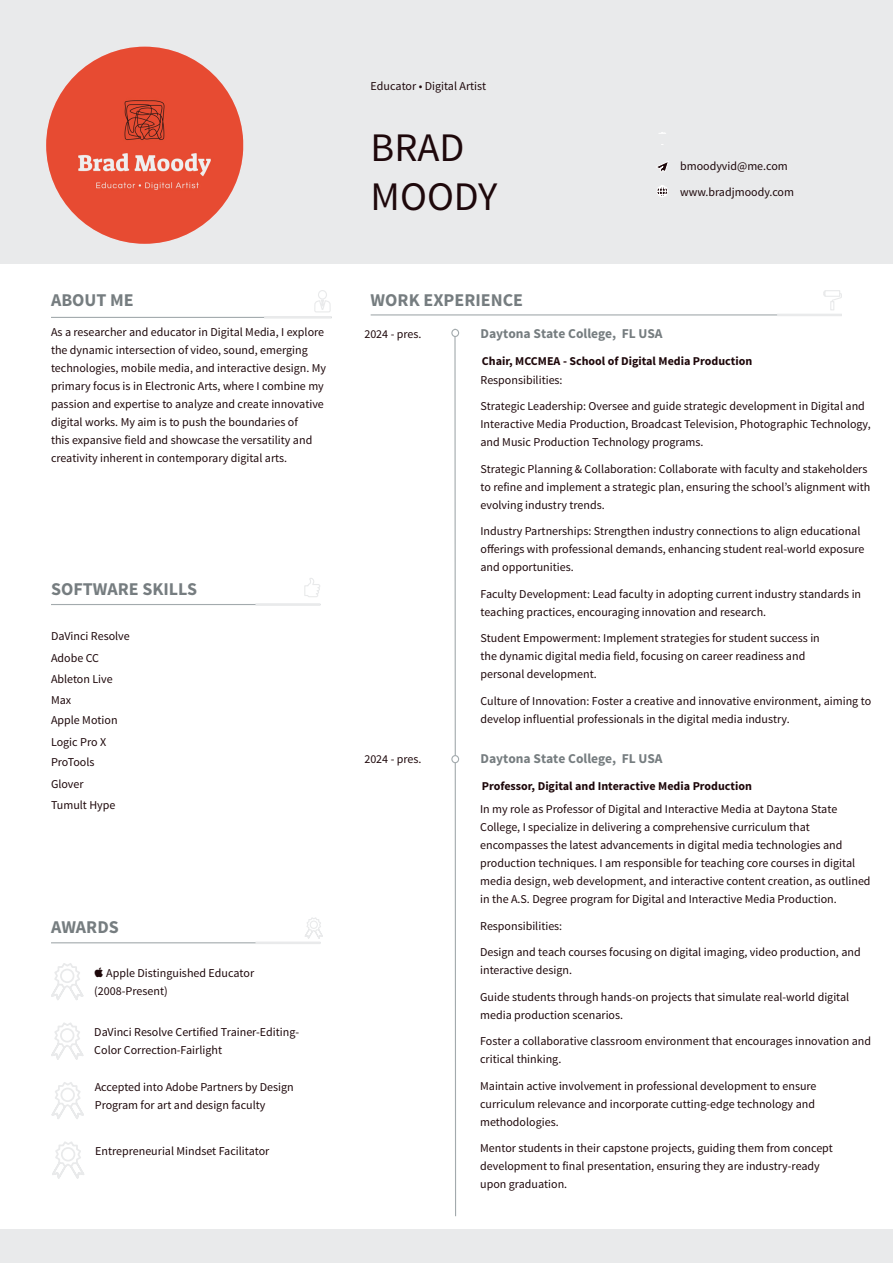
<style>
.page{position:relative;width:893px;height:1263px;background:#fff}
.page>*{position:absolute;margin:0;border:0;box-sizing:border-box;transform-origin:0 0}
._27_Title_gray_Source_Sans_Pro{font:40.5px/49.5px "Source Sans Pro";color:#1e080b}
._12_Title_gray_Source_Sans_Pro{font:700 18px "Source Sans Pro";color:#767d80}
._9_Small_Title_gray_Source_Sans_Pro{font:700 13.5px "Source Sans Pro";color:#767d80}
._8_Content_gray_Source_Sans_Pro{font:12px/18px "Source Sans Pro";color:#1e080b}
._8_Content_gray_Source_Sans_Pro-2{font:700 12px "Source Sans Pro";color:#1e080b}
</style>
<div class="page">
<div style="left:0;top:0;width:893px;height:264px;background:#e9eaeb"></div>
<div style="left:0;top:1229px;width:893px;height:34px;background:#e9eaeb"></div>
<img style="left:46px;top:47px;width:197px;height:197px;border-radius:97px">
<hr style="left:371px;top:314px;width:471px;height:1px;background:#a3aaad">
<svg style="left:454px;top:328px;width:3px;height:889px"></svg>
<div style="left:452px;top:329px;width:7px;height:7px;background:#fff;border-radius:50%"></div>
<div style="left:451px;top:329px;width:8px;height:8px;border:1px solid #a3aaad;border-radius:50%"></div>
<div style="left:452px;top:756px;width:7px;height:7px;background:#fff;border-radius:50%"></div>
<div style="left:451px;top:755px;width:8px;height:8px;border:1px solid #a3aaad;border-radius:50%"></div>
<hr style="left:777px;top:314px;width:65px;height:2px;background:#e9eaeb">
<svg style="left:656px;top:161px;width:13px;height:36px"></svg>
<hr style="left:51px;top:942px;width:269px;height:1px;background:#a3aaad">
<hr style="left:255px;top:941px;width:65px;height:3px;background:#e9eaeb">
<svg style="left:51px;top:963px;width:33px;height:37px"></svg>
<svg style="left:51px;top:1022px;width:33px;height:38px"></svg>
<svg style="left:51px;top:1082px;width:33px;height:37px"></svg>
<svg style="left:305px;top:917px;width:18px;height:22px"></svg>
<svg style="left:52px;top:1141px;width:32px;height:38px"></svg>
<hr style="left:51px;top:317px;width:281px;height:1px;background:#a3aaad">
<hr style="left:264px;top:316px;width:68px;height:3px;background:#e9eaeb">
<svg style="left:314px;top:290px;width:17px;height:23px"></svg>
<hr style="left:51px;top:604px;width:269px;height:1px;background:#a3aaad">
<hr style="left:255px;top:603px;width:65px;height:3px;background:#e9eaeb">
<svg style="left:304px;top:578px;width:16px;height:19px"></svg>
<svg style="left:823px;top:290px;width:19px;height:20px"></svg>
<p class="_12_Title_gray_Source_Sans_Pro" style="left:51px;top:288px;width:84px">ABOUT ME</p>
<p class="_8_Content_gray_Source_Sans_Pro" style="left:51px;top:323px;width:277px">As a researcher and educator in Digital Media, I explore the dynamic intersection of video, sound, emerging technologies, mobile media, and interactive design. My primary focus is in Electronic Arts, where I combine my passion and expertise to analyze and create innovative digital works. My aim is to push the boundaries of<br>this expansive field and showcase the versatility and creativity inherent in contemporary digital arts.</p>
<p class="_12_Title_gray_Source_Sans_Pro" style="left:51px;top:578px;width:148px">SOFTWARE SKILLS</p>
<p class="_8_Content_gray_Source_Sans_Pro" style="left:51px;top:627px;width:80px">DaVinci Resolve</p>
<p class="_8_Content_gray_Source_Sans_Pro" style="left:51px;top:649px;width:50px">Adobe CC</p>
<p class="_8_Content_gray_Source_Sans_Pro" style="left:51px;top:670px;width:63px">Ableton Live</p>
<p class="_8_Content_gray_Source_Sans_Pro" style="left:51px;top:691px;width:22px">Max</p>
<p class="_8_Content_gray_Source_Sans_Pro" style="left:51px;top:712px;width:68px">Apple Motion</p>
<p class="_8_Content_gray_Source_Sans_Pro" style="left:51px;top:734px;width:57px">Logic Pro X</p>
<p class="_8_Content_gray_Source_Sans_Pro" style="left:51px;top:753px;width:45px">ProTools</p>
<p class="_8_Content_gray_Source_Sans_Pro" style="left:51px;top:775px;width:34px">Glover</p>
<p class="_8_Content_gray_Source_Sans_Pro" style="left:51px;top:796px;width:66px">Tumult Hype</p>
<p class="_12_Title_gray_Source_Sans_Pro" style="left:51px;top:916px;width:69px">AWARDS</p>
<p class="_8_Content_gray_Source_Sans_Pro" style="left:94px;top:964px;width:161px;text-indent:12px">Apple Distinguished Educator (2008-Present)</p>
<p class="_8_Content_gray_Source_Sans_Pro" style="left:94px;top:1023px;width:206px">DaVinci Resolve Certified Trainer-Editing-<br>Color Correction-Fairlight</p>
<p class="_8_Content_gray_Source_Sans_Pro" style="left:95px;top:1078px;width:200px">Accepted into Adobe Partners by Design<br>Program for art and design faculty</p>
<p class="_8_Content_gray_Source_Sans_Pro" style="left:95px;top:1142px;width:176px">Entrepreneurial Mindset Facilitator</p>
<p class="_8_Content_gray_Source_Sans_Pro" style="left:371px;top:77px;width:117px">Educator • Digital Artist</p>
<p class="_27_Title_gray_Source_Sans_Pro" style="left:371px;top:123px;width:128px">BRAD<br>MOODY</p>
<p class="_8_Content_gray_Source_Sans_Pro" style="left:680px;top:157px;width:109px">bmoodyvid@me.com</p>
<p class="_8_Content_gray_Source_Sans_Pro" style="left:680px;top:183px;width:115px">www.bradjmoody.com</p>
<p class="_12_Title_gray_Source_Sans_Pro" style="left:371px;top:288px;width:154px">WORK EXPERIENCE</p>
<p class="_8_Content_gray_Source_Sans_Pro" style="left:364px;top:325px;width:59px">2024 - pres.</p>
<p class="_9_Small_Title_gray_Source_Sans_Pro" style="left:480px;top:324px;width:184px">Daytona State College, FL USA</p>
<p class="_8_Content_gray_Source_Sans_Pro-2" style="left:482px;top:353px;width:272px">Chair, MCCMEA - School of Digital Media Production</p>
<p class="_8_Content_gray_Source_Sans_Pro" style="left:364px;top:750px;width:59px">2024 - pres.</p>
<p class="_8_Content_gray_Source_Sans_Pro" style="left:480px;top:371px;width:84px">Responsibilities:</p>
<p class="_8_Content_gray_Source_Sans_Pro" style="left:480px;top:397px;width:392px">Strategic Leadership: Oversee and guide strategic development in Digital and<br>Interactive Media Production, Broadcast Television, Photographic Technology, and Music Production Technology programs.</p>
<p class="_8_Content_gray_Source_Sans_Pro" style="left:480px;top:460px;width:391px">Strategic Planning &amp; Collaboration: Collaborate with faculty and stakeholders to refine and implement a strategic plan, ensuring the school’s alignment with evolving industry trends.</p>
<p class="_8_Content_gray_Source_Sans_Pro" style="left:480px;top:522px;width:386px">Industry Partnerships: Strengthen industry connections to align educational offerings with professional demands, enhancing student real-world exposure and opportunities.</p>
<p class="_8_Content_gray_Source_Sans_Pro" style="left:480px;top:585px;width:382px">Faculty Development: Lead faculty in adopting current industry standards in teaching practices, encouraging innovation and research.</p>
<p class="_8_Content_gray_Source_Sans_Pro" style="left:480px;top:629px;width:341px">Student Empowerment: Implement strategies for student success in the dynamic digital media field, focusing on career readiness and personal development.</p>
<p class="_8_Content_gray_Source_Sans_Pro" style="left:480px;top:692px;width:392px">Culture of Innovation: Foster a creative and innovative environment, aiming to develop influential professionals in the digital media industry.</p>
<p class="_9_Small_Title_gray_Source_Sans_Pro" style="left:480px;top:750px;width:184px">Daytona State College, FL USA</p>
<p class="_8_Content_gray_Source_Sans_Pro-2" style="left:482px;top:778px;width:272px">Professor, Digital and Interactive Media Production</p>
<p class="_8_Content_gray_Source_Sans_Pro" style="left:480px;top:801px;width:392px">In my role as Professor of Digital and Interactive Media at Daytona State College, I specialize in delivering a comprehensive curriculum that encompasses the latest advancements in digital media technologies and production techniques. I am responsible for teaching core courses in digital media design, web development, and interactive content creation, as outlined in the A.S. Degree program for Digital and Interactive Media Production.</p>
<p class="_8_Content_gray_Source_Sans_Pro" style="left:480px;top:917px;width:84px">Responsibilities:</p>
<p class="_8_Content_gray_Source_Sans_Pro" style="left:480px;top:944px;width:382px">Design and teach courses focusing on digital imaging, video production, and interactive design.</p>
<p class="_8_Content_gray_Source_Sans_Pro" style="left:480px;top:988px;width:371px">Guide students through hands-on projects that simulate real-world digital media production scenarios.</p>
<p class="_8_Content_gray_Source_Sans_Pro" style="left:480px;top:1033px;width:392px">Foster a collaborative classroom environment that encourages innovation and critical thinking.</p>
<p class="_8_Content_gray_Source_Sans_Pro" style="left:480px;top:1077px;width:338px">Maintain active involvement in professional development to ensure curriculum relevance and incorporate cutting-edge technology and methodologies.</p>
<p class="_8_Content_gray_Source_Sans_Pro" style="left:480px;top:1140px;width:354px">Mentor students in their capstone projects, guiding them from concept development to final presentation, ensuring they are industry-ready upon graduation.</p>
</div>
